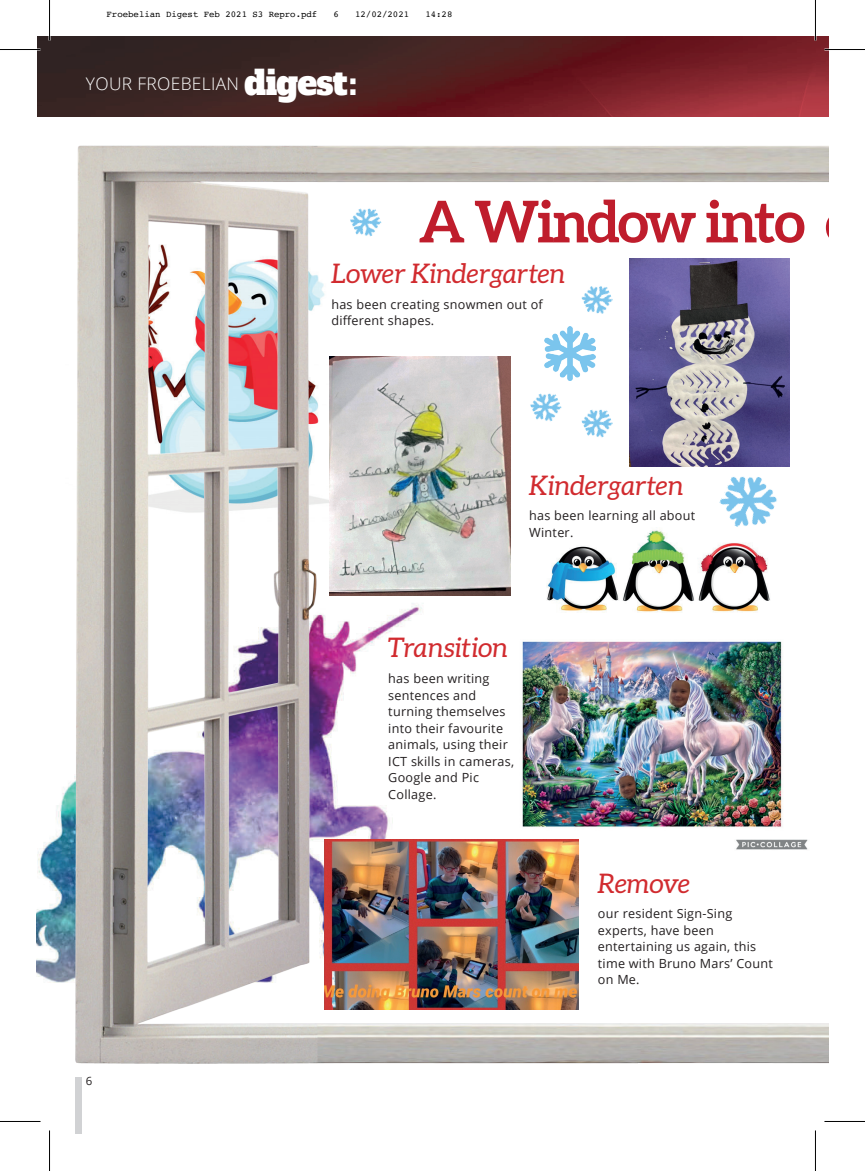
<style>
.page{position:relative;width:865px;height:1171px;background:#fff}
.page>*{position:absolute;margin:0;border:0;box-sizing:border-box;transform-origin:0 0}
.t1{font:700 57.6px "Aleo";letter-spacing:-.04em;color:#bf1d2c}
.t2{font:33px "Alfa Slab One";letter-spacing:-.02em;color:#fff}
.t3{font:italic 27px "Aleo";color:#d12b2f}
.t4{font:300 17.4px "Open Sans";letter-spacing:.02em;color:#fff}
.t5{font:12.6px/16.5px "Open Sans";letter-spacing:.02em;color:#231f20}
.t6{font:11.4px "Open Sans";color:#231f20}
.t7{font:9px "Courier";color:#000}
</style>
<div class="page">
<img style="left:37px;top:776px;width:38px;height:207px">
<img style="left:37px;top:37px;width:791px;height:79px">
<div style="left:75px;top:1077px;width:7px;height:57px;background:#d1d2d4"></div>
<img style="left:75px;top:145px;width:753px;height:918px">
<hr style="left:814px;top:0;width:2px;height:41px;background:#fff">
<hr style="left:0;top:49px;width:40px;height:1px;background:#000">
<hr style="left:824px;top:49px;width:40px;height:1px;background:#000">
<hr style="left:0;top:1121px;width:40px;height:1px;background:#000">
<hr style="left:824px;top:1121px;width:40px;height:1px;background:#000">
<hr style="left:49px;top:0;width:1px;height:41px;background:#000">
<hr style="left:49px;top:1130px;width:1px;height:40px;background:#000">
<hr style="left:815px;top:0;width:1px;height:41px;background:#000">
<hr style="left:815px;top:1130px;width:1px;height:40px;background:#000">
<p class="t7" style="left:106px;top:7px;width:212px">Froebelian Digest Feb 2021 S3 Repro.pdf</p>
<p class="t7" style="left:333px;top:7px;width:7px">6</p>
<p class="t7" style="left:355px;top:7px;width:55px">12/02/2021</p>
<p class="t7" style="left:425px;top:7px;width:28px">14:28</p>
<h2 class="t2" style="left:244px;top:54px;width:114px">digest:</h2>
<h3 class="t4" style="left:86px;top:71px;width:155px">YOUR FROEBELIAN</h3>
<h1 class="t1" style="left:418px;top:188px;width:439px">A Window into o</h1>
<h3 class="t3" style="left:331px;top:258px;width:236px">Lower Kindergarten</h3>
<p class="t5" style="left:331px;top:295px;width:213px">has been creating snowmen out of different shapes.</p>
<p class="t6" style="left:86px;top:1073px;width:8px">6</p>
<h3 class="t3" style="left:529px;top:470px;width:156px">Kindergarten</h3>
<p class="t5" style="left:529px;top:507px;width:167px">has been learning all about<br>Winter.</p>
<h3 class="t3" style="left:388px;top:632px;width:121px">Transition</h3>
<p class="t5" style="left:388px;top:670px;width:127px">has been writing sentences and turning themselves into their favourite animals, using their<br>ICT skills in cameras,<br>Google and Pic<br>Collage.</p>
<h3 class="t3" style="left:598px;top:868px;width:93px">Remove</h3>
<p class="t5" style="left:598px;top:905px;width:176px">our resident Sign-Sing experts, have been entertaining us again, this time with Bruno Mars’ Count on Me.</p>
</div>
